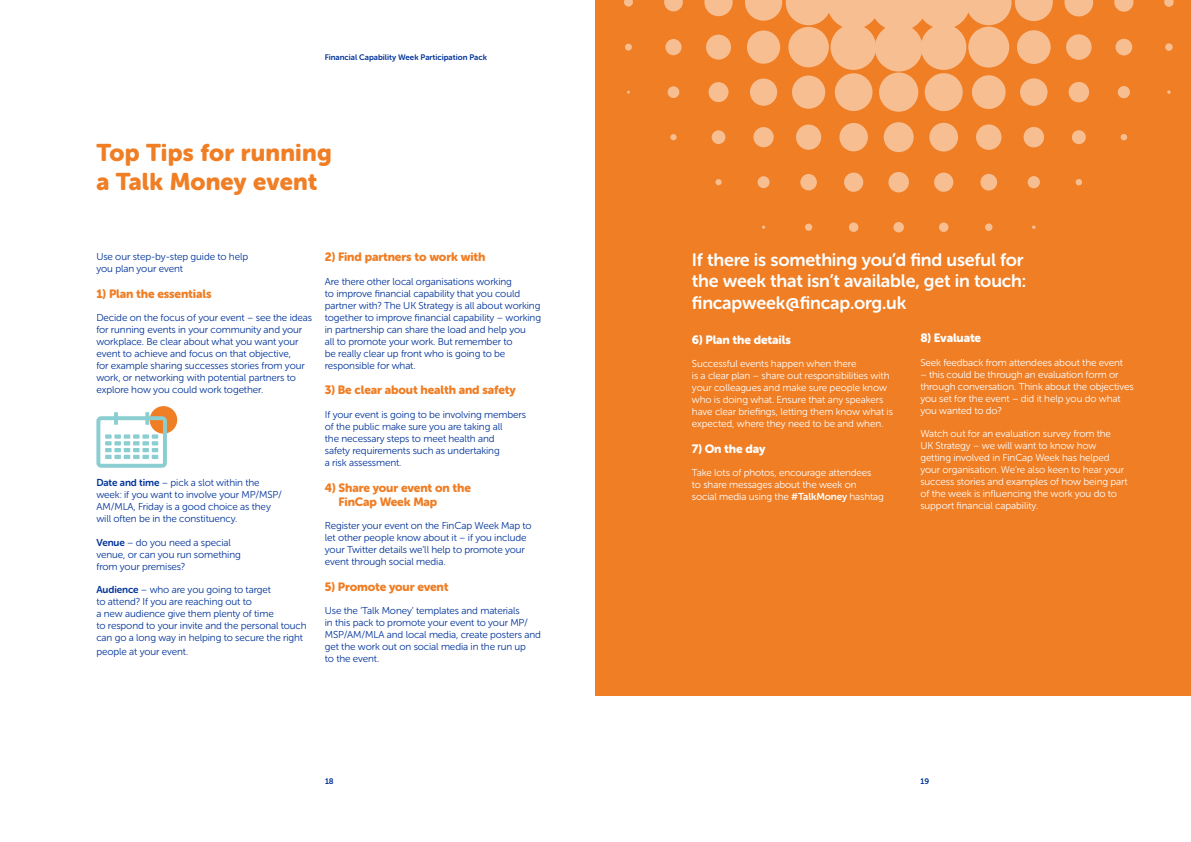
<style>
.page{position:relative;width:1191px;height:842px;background:#fff}
.page>*{position:absolute;margin:0;border:0;box-sizing:border-box;transform-origin:0 0}
.t1{font:24px/28.8px "Museo Sans Rounded 900";letter-spacing:.01em;color:#ef7e25}
.t2{font:18px/21.6px "Museo Sans Rounded 700";letter-spacing:-.01em;color:#fff}
.t3{font:12px/14.4px "Museo Sans Rounded 900";letter-spacing:-.01em;color:#ef7e25}
.t4{font:12px "Museo Sans Rounded 900";letter-spacing:-.01em;color:#fff}
.t5{font:10px/12px "Museo Sans Rounded 300";letter-spacing:-.01em;color:#039}
.t6{font:10px/12px "Museo Sans Rounded 300";letter-spacing:-.01em;color:#fff}
.t7{font:8px "Museo Sans Rounded 700";color:#039}
.s1{font-family:"Museo Sans Rounded 700"}
</style>
<div class="page">
<div style="left:150px;top:406px;width:27px;height:28px;background:#ef7e25;border-radius:50%"></div>
<div style="left:595px;top:0;width:596px;height:696px;background:#ef7e25"></div>
<svg style="left:624px;top:0;width:550px;height:232px"></svg>
<svg style="left:96px;top:416px;width:71px;height:52px"></svg>
<svg style="left:114px;top:412px;width:4px;height:13px"></svg>
<svg style="left:145px;top:412px;width:4px;height:13px"></svg>
<p class="t7" style="left:325px;top:53px;width:164px">Financial Capability Week Participation Pack</p>
<h1 class="t1" style="left:96px;top:139px;width:237px">Top Tips for running a Talk Money event</h1>
<p class="t5" style="left:96px;top:250px;width:153px">Use our step-by-step guide to help you plan your event</p>
<p class="t3" style="left:96px;top:286px;width:117px">1) Plan the essentials</p>
<p class="t5" style="left:96px;top:312px;width:217px">Decide on the focus of your event – see the ideas for running events in your community and your workplace. Be clear about what you want your event to achieve and focus on that objective,<br>for example sharing successes stories from your work, or networking with potential partners to explore how you could work together.</p>
<p class="t5" style="left:96px;top:477px;width:187px"><span class="s1">Date and time</span> – pick a slot within the week: if you want to involve your MP/MSP/ AM/MLA, Friday is a good choice as they will often be in the constituency.</p>
<p class="t5" style="left:96px;top:536px;width:146px"><span class="s1">Venue</span> – do you need a special venue, or can you run something from your premises?</p>
<p class="t5" style="left:96px;top:584px;width:212px"><span class="s1">Audience</span> – who are you going to target<br>to attend? If you are reaching out to<br>a new audience give them plenty of time<br>to respond to your invite and the personal touch can go a long way in helping to secure the right</p>
<p class="t5" style="left:96px;top:646px;width:93px">people at your event.</p>
<p class="t3" style="left:325px;top:250px;width:162px">2) Find partners to work with</p>
<p class="t5" style="left:325px;top:275px;width:218px">Are there other local organisations working<br>to improve financial capability that you could partner with? The UK Strategy is all about working together to improve financial capability – working in partnership can share the load and help you<br>all to promote your work. But remember to<br>be really clear up front who is going to be responsible for what.</p>
<p class="t3" style="left:325px;top:383px;width:192px">3) Be clear about health and safety</p>
<p class="t5" style="left:325px;top:408px;width:203px">If your event is going to be involving members of the public make sure you are taking all<br>the necessary steps to meet health and<br>safety requirements such as undertaking<br>a risk assessment.</p>
<p class="t3" style="left:338px;top:480px;width:134px;text-indent:-14px">4) Share your event on the<br>FinCap Week Map</p>
<p class="t5" style="left:325px;top:520px;width:208px">Register your event on the FinCap Week Map to let other people know about it – if you include your Twitter details we’ll help to promote your event through social media.</p>
<p class="t3" style="left:325px;top:580px;width:125px">5) Promote your event</p>
<p class="t5" style="left:325px;top:605px;width:217px">Use the ‘Talk Money’ templates and materials<br>in this pack to promote your event to your MP/ MSP/AM/MLA and local media, create posters and get the work out on social media in the run up<br>to the event.</p>
<h2 class="t2" style="left:692px;top:249px;width:336px">If there is something you’d find useful for the week that isn’t available, get in touch: fincapweek@fincap.org.uk</h2>
<p class="t4" style="left:692px;top:333px;width:100px">6) Plan the details</p>
<p class="t6" style="left:692px;top:358px;width:203px">Successful events happen when there<br>is a clear plan – share out responsibilities with your colleagues and make sure people know who is doing what. Ensure that any speakers have clear briefings, letting them know what is expected, where they need to be and when.</p>
<p class="t4" style="left:692px;top:442px;width:75px">7) On the day</p>
<p class="t6" style="left:692px;top:467px;width:194px">Take lots of photos, encourage attendees<br>to share messages about the week on social media using the <span class="s1">#TalkMoney</span> hashtag</p>
<p class="t4" style="left:920px;top:331px;width:62px">8) Evaluate</p>
<p class="t6" style="left:920px;top:356px;width:204px">Seek feedback from attendees about the event</p>
<p class="t6" style="left:920px;top:368px;width:215px">– this could be through an evaluation form or through conversation. Think about the objectives you set for the event – did it help you do what you wanted to do?</p>
<p class="t6" style="left:920px;top:428px;width:209px">Watch out for an evaluation survey from the<br>UK Strategy – we will want to know how getting involved in FinCap Week has helped your organisation. We’re also keen to hear your success stories and examples of how being part of the week is influencing the work you do to support financial capability.</p>
<p class="t7" style="left:325px;top:777px;width:10px">18</p>
<p class="t7" style="left:920px;top:777px;width:10px">19</p>
</div>
